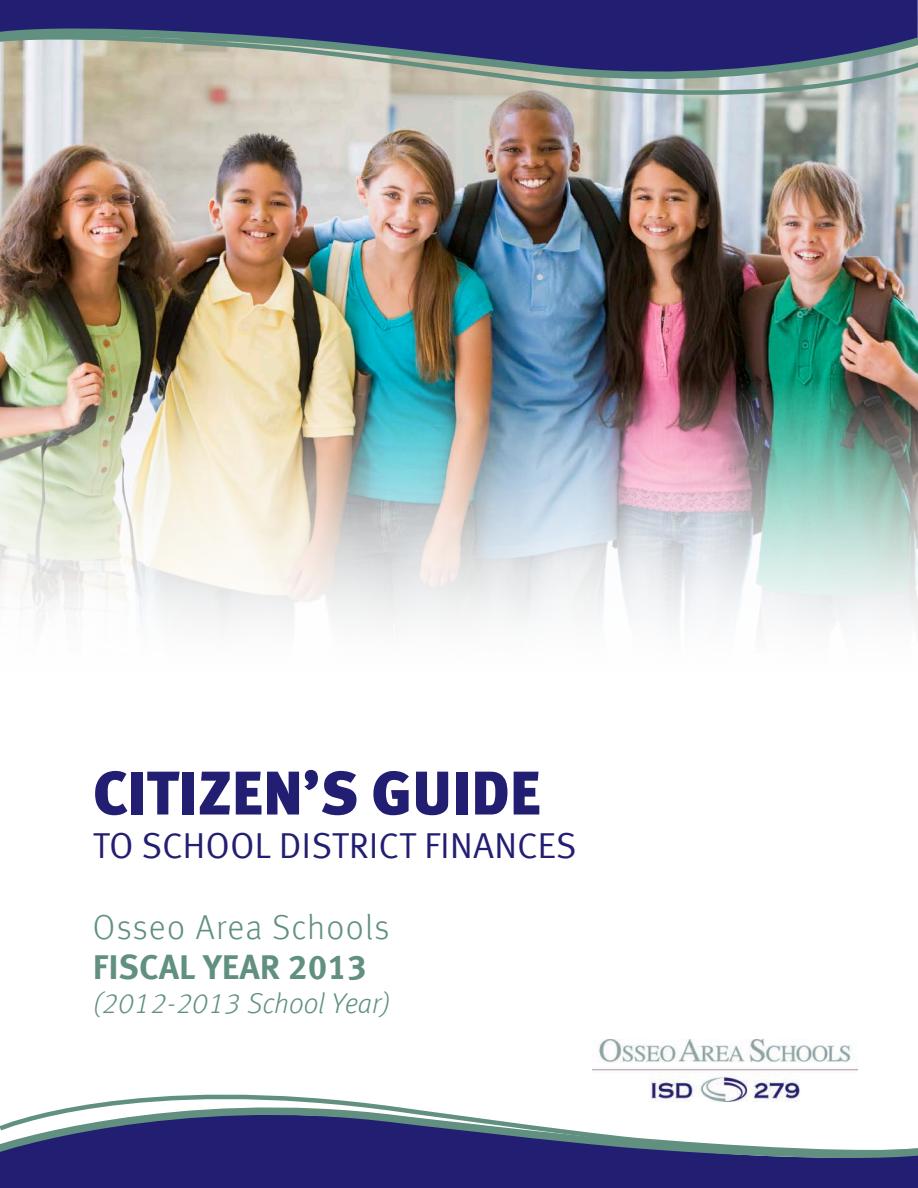
<style>
.page{position:relative;width:918px;height:1188px;background:#fff}
.page>*{position:absolute;margin:0;border:0;box-sizing:border-box;transform-origin:0 0}
.t1{font:900 61.5px "Meta Offc";color:#221e72}
.t2{font:36px "Meta Offc Norm";color:#221e72}
.t3{font:300 34.5px "Meta Offc";letter-spacing:.04em;color:#619080}
.t4{font:700 34.5px "Meta Offc";color:#619080}
.t5{font:italic 300 28.5px "Meta Offc";color:#619080}
</style>
<div class="page">
<img style="left:0;top:117px;width:918px;height:509px">
<div style="left:0;top:1161px;width:918px;height:27px;background:#221e72"></div>
<div style="left:0;top:0;width:918px;height:25px;background:#221e72"></div>
<svg style="left:0;top:96px;width:918px;height:21px;background:#c5c3bc"></svg>
<svg style="left:0;top:25px;width:918px;height:71px;background:#7d8296"></svg>
<svg style="left:0;top:1094px;width:918px;height:67px"></svg>
<img style="left:592px;top:1040px;width:266px;height:62px">
<h1 class="t1" style="left:93px;top:756px;width:449px">CITIZEN’S GUIDE</h1>
<p class="t2" style="left:93px;top:824px;width:481px">TO SCHOOL DISTRICT FINANCES</p>
<p class="t3" style="left:93px;top:907px;width:298px">Osseo Area Schools</p>
<p class="t4" style="left:93px;top:947px;width:275px">FISCAL YEAR 2013</p>
<p class="t5" style="left:93px;top:987px;width:299px">(2012-2013 School Year)</p>
</div>
